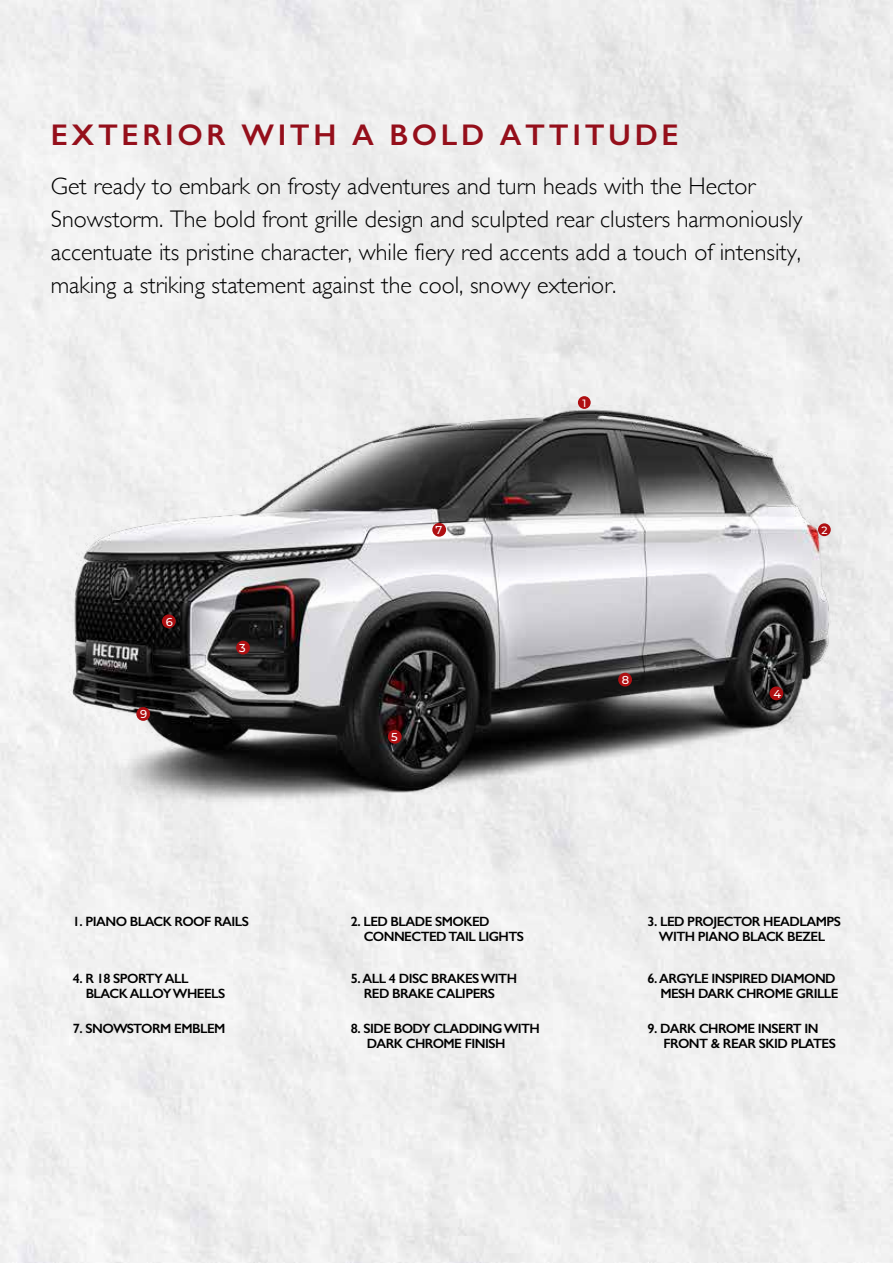
<style>
.page{position:relative;width:893px;height:1263px;background:#fff}
.page>*{position:absolute;margin:0;border:0;box-sizing:border-box;transform-origin:0 0}
.t1{font:600 30px "Gill Sans";letter-spacing:.12em;color:#950f1b}
.t2{font:300 24px/33px "Gill Sans";color:#000}
.t3{font:600 13.5px/15px "Gill Sans";letter-spacing:-.04em;color:#000}
.t4{font:500 11.55px "Montserrat";color:#fff}
.t5{font:500 10.65px "Montserrat";color:#fff}
</style>
<div class="page">
<img style="left:23px;top:395px;width:847px;height:453px">
<div style="left:578px;top:396px;width:13px;height:13px;background:#af0f12;border-radius:50%"></div>
<div style="left:136px;top:707px;width:14px;height:14px;background:#af0f12;border-radius:50%"></div>
<div style="left:818px;top:523px;width:13px;height:13px;background:#af0f12;border-radius:50%"></div>
<div style="left:236px;top:641px;width:14px;height:13px;background:#af0f12;border-radius:50%"></div>
<div style="left:769px;top:686px;width:14px;height:14px;background:#af0f12;border-radius:50%"></div>
<div style="left:388px;top:730px;width:14px;height:14px;background:#af0f12;border-radius:50%"></div>
<div style="left:432px;top:523px;width:14px;height:14px;background:#af0f12;border-radius:50%"></div>
<div style="left:162px;top:614px;width:14px;height:14px;background:#af0f12;border-radius:50%"></div>
<div style="left:618px;top:673px;width:14px;height:13px;background:#af0f12;border-radius:50%"></div>
<h1 class="t1" style="left:51px;top:117px;width:629px">EXTERIOR WITH A BOLD ATTITUDE</h1>
<p class="t2" style="left:51px;top:169px;width:753px">Get ready to embark on frosty adventures and turn heads with the Hector Snowstorm. The bold front grille design and sculpted rear clusters harmoniously accentuate its pristine character, while fiery red accents add a touch of intensity, making a striking statement against the cool, snowy exterior.</p>
<p class="t4" style="left:166px;top:614px;width:9px">6</p>
<p class="t4" style="left:140px;top:706px;width:9px">9</p>
<p class="t4" style="left:239px;top:639px;width:8px">3</p>
<p class="t3" style="left:73px;top:914px;width:178px">1. PIANO BLACK ROOF RAILS</p>
<p class="t4" style="left:436px;top:522px;width:8px">7</p>
<p class="t4" style="left:391px;top:728px;width:8px">5</p>
<p class="t5" style="left:582px;top:395px;width:5px">1</p>
<p class="t4" style="left:622px;top:672px;width:9px">8</p>
<p class="t5" style="left:821px;top:522px;width:8px">2</p>
<p class="t4" style="left:773px;top:685px;width:9px">4</p>
<p class="t3" style="left:364px;top:914px;width:162px;text-indent:-13px">2. LED BLADE SMOKED<br>CONNECTED TAIL LIGHTS</p>
<p class="t3" style="left:647px;top:914px;width:195px;text-align:center">3. LED PROJECTOR HEADLAMPS<br>WITH PIANO BLACK BEZEL</p>
<p class="t3" style="left:86px;top:970px;width:141px;text-indent:-13px">4. R 18 SPORTY ALL<br>BLACK ALLOY WHEELS</p>
<p class="t3" style="left:647px;top:970px;width:193px;text-align:right">6. ARGYLE INSPIRED DIAMOND<br>MESH DARK CHROME GRILLE</p>
<p class="t3" style="left:364px;top:970px;width:155px;text-indent:-13px">5. ALL 4 DISC BRAKES WITH<br>RED BRAKE CALIPERS</p>
<p class="t3" style="left:73px;top:1020px;width:154px">7. SNOWSTORM EMBLEM</p>
<p class="t3" style="left:367px;top:1020px;width:175px;text-indent:-16px">8. SIDE BODY CLADDING WITH<br>DARK CHROME FINISH</p>
<p class="t3" style="left:664px;top:1020px;width:174px;text-indent:-16px">9. DARK CHROME INSERT IN<br>FRONT &amp; REAR SKID PLATES</p>
</div>
